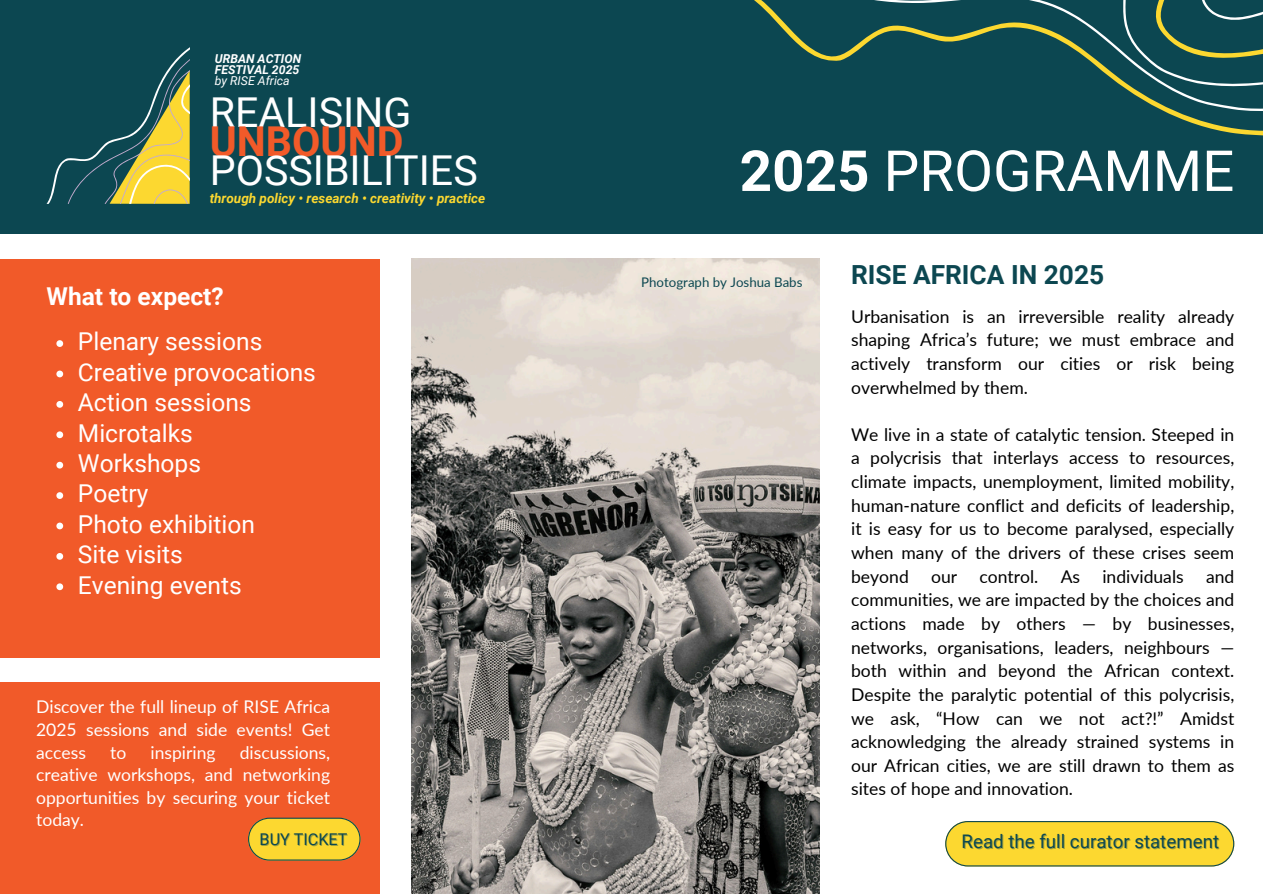
<style>
.page{position:relative;width:1263px;height:894px;background:#fff}
.page>*{position:absolute;margin:0;border:0;box-sizing:border-box;transform-origin:0 0}
.t1{font:56.55px "Roboto";color:#fff}
.t2{font:41.1px/29px "Roboto";color:#fff}
.t3{font:700 26.25px "Roboto";color:#0c4751}
.t4{font:24.6px "Roboto";color:#fff}
.t5{font:700 24.6px "Roboto";color:#fff}
.t6{font:18.75px "Roboto";color:#0c4751}
.t7{font:17.55px/23.7px "Lato";color:#000;text-align:justify}
.t8{font:17.55px/22.5px "Lato";color:#fff;text-align:justify}
.t9{font:16.2px "Roboto";color:#0c4751}
.t10{font:italic 700 13.5px "Roboto";color:#fcd830}
.t11{font:13.2px "Lato";color:#0c4751}
.t12{font:italic 700 12.3px/11.1px "Roboto";color:#fff}
.t13{font:italic 12.3px "Roboto";color:#fff}
.s1{font-weight:700;color:#f15a29}
.s2{font-weight:700}
</style>
<div class="page">
<div style="left:0;top:0;width:738px;height:234px;background:#0c4751"></div>
<svg style="left:47px;top:27px;width:143px;height:177px"></svg>
<div style="left:0;top:259px;width:379px;height:398px;background:#f15a29"></div>
<div style="left:0;top:681px;width:380px;height:212px;background:#f15a29"></div>
<img style="left:412px;top:259px;width:407px;height:634px">
<svg style="left:738px;top:0;width:82px;height:368px;fill:#0c4751"></svg>
<svg style="left:783px;top:0;width:480px;height:306px;fill:#0c4751"></svg>
<svg style="left:945px;top:821px;width:289px;height:44px"></svg>
<svg style="left:56px;top:340px;width:7px;height:7px"></svg>
<svg style="left:56px;top:370px;width:7px;height:7px"></svg>
<svg style="left:56px;top:401px;width:7px;height:6px"></svg>
<svg style="left:56px;top:431px;width:7px;height:7px"></svg>
<svg style="left:56px;top:461px;width:7px;height:7px"></svg>
<svg style="left:56px;top:492px;width:7px;height:7px"></svg>
<svg style="left:56px;top:522px;width:7px;height:7px"></svg>
<svg style="left:56px;top:553px;width:7px;height:6px"></svg>
<svg style="left:56px;top:583px;width:7px;height:7px"></svg>
<svg style="left:248px;top:817px;width:113px;height:43px"></svg>
<p class="t12" style="left:215px;top:53px;width:88px">URBAN ACTION<br>FESTIVAL 2025</p>
<p class="t13" style="left:215px;top:74px;width:76px">by RISE Africa</p>
<p class="t2" style="left:210px;top:99px;width:269px">REALISING<br><span class="s1">UNBOUND<br></span>POSSIBILITIES</p>
<p class="t10" style="left:210px;top:190px;width:277px">through policy • research • creativity • practice</p>
<h2 class="t5" style="left:47px;top:282px;width:179px">What to expect?</h2>
<p class="t4" style="left:78px;top:327px;width:186px">Plenary sessions</p>
<p class="t4" style="left:78px;top:358px;width:240px">Creative provocations</p>
<p class="t4" style="left:78px;top:388px;width:175px">Action sessions</p>
<p class="t4" style="left:78px;top:418px;width:116px">Microtalks</p>
<p class="t4" style="left:78px;top:449px;width:125px">Workshops</p>
<p class="t4" style="left:78px;top:479px;width:72px">Poetry</p>
<p class="t4" style="left:78px;top:509px;width:179px">Photo exhibition</p>
<p class="t4" style="left:78px;top:540px;width:106px">Site visits</p>
<p class="t4" style="left:78px;top:570px;width:165px">Evening events</p>
<p class="t8" style="left:36px;top:695px;width:295px">Discover the full lineup of RISE Africa 2025 sessions and side events! Get access</p>
<p class="t8" style="left:36px;top:740px;width:295px;text-indent:204px">discussions, creative workshops, and networking opportunities by securing your ticket today.</p>
<p class="t8" style="left:110px;top:740px;width:18px">to</p>
<p class="t8" style="left:151px;top:740px;width:67px">inspiring</p>
<h4 class="t9" style="left:260px;top:829px;width:89px">BUY TICKET</h4>
<p class="t1" style="left:740px;top:138px;width:496px"><span class="s2">2025</span> PROGRAMME</p>
<h6 class="t11" style="left:641px;top:273px;width:163px">Photograph by Joshua Babs</h6>
<h1 class="t3" style="left:851px;top:259px;width:254px">RISE AFRICA IN 2025</h1>
<p class="t7" style="left:851px;top:304px;width:385px">Urbanisation is an irreversible reality already shaping Africa’s future; we must embrace and actively transform our cities or risk being overwhelmed by them.</p>
<h3 class="t7" style="left:851px;top:422px;width:385px">We live in a state of catalytic tension. Steeped in a polycrisis that interlays access to resources, climate impacts, unemployment, limited mobility, human-nature conflict and deficits of leadership, it is easy for us to become paralysed, especially when many of the drivers of these crises seem beyond</h3>
<h3 class="t7" style="left:851px;top:564px;width:385px;text-indent:355px">and communities, we are impacted by the choices and actions made by others — by businesses, networks, organisations, leaders, neighbours — both within and beyond the African context.<br>Despite the paralytic potential of this polycrisis, we ask, “How can we not act?!” Amidst acknowledging the already strained systems in our African cities, we are still drawn to them as sites of hope and innovation.</h3>
<h3 class="t7" style="left:931px;top:564px;width:28px">our</h3>
<h3 class="t7" style="left:979px;top:564px;width:60px">control.</h3>
<h3 class="t7" style="left:1061px;top:564px;width:21px">As</h3>
<h3 class="t7" style="left:1102px;top:564px;width:83px">individuals</h3>
<p class="t6" style="left:962px;top:830px;width:259px">Read the full curator statement</p>
</div>
